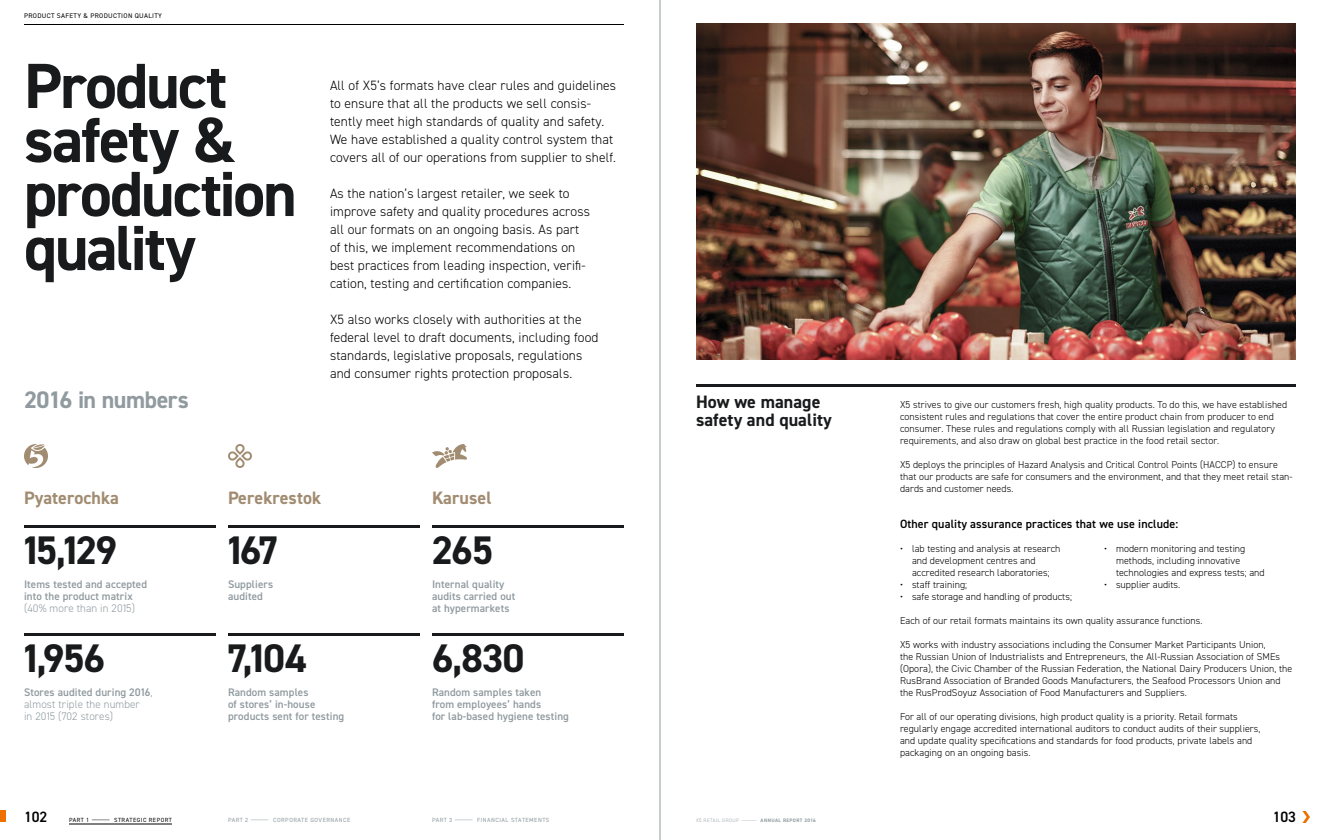
<style>
.page{position:relative;width:1320px;height:840px;background:#fff}
.page>*{position:absolute;margin:0;border:0;box-sizing:border-box;transform-origin:0 0}
.t1{font:700 64px/54px "DIN2014";letter-spacing:-.03em;color:#181a1b}
.t2{font:700 40px "DIN2014";letter-spacing:-.025em;color:#181a1b}
.t3{font:700 24px "DIN2014";letter-spacing:-.015em;color:#909a9f}
.t4{font:700 18px "DIN2014";letter-spacing:.005em;color:#a18c71}
.t5{font:700 18px/18px "DIN2014";letter-spacing:.005em;color:#181a1b}
.t6{font:600 15px "DIN2014";color:#000}
.t7{font:300 13.5px/18px "DIN2014";letter-spacing:.01em;color:#000}
.t8{font:600 12px "DIN2014";letter-spacing:.01em;color:#000}
.t9{font:600 11px/12px "DIN2014";letter-spacing:.01em;color:#909a9f}
.t10{font:300 11px/12px "DIN2014";letter-spacing:.01em;color:#909a9f}
.t11{font:300 10px/12px "DIN2014";letter-spacing:.01em;color:#000}
.t12{font:6.7px "DIN2014";letter-spacing:.05em;color:#000}
.t13{font:6px "DIN2014";letter-spacing:.08em;color:#909a9f}
.t14{font:6px "DIN2014";letter-spacing:.08em;color:#000}
.t15{font:700 5px "DIN2014";letter-spacing:.08em;color:#909a9f}
.s1{font-weight:600}
.s2{font-weight:300}
</style>
<div class="page">
<hr style="left:24px;top:24px;width:600px;height:1px;background:#000">
<hr style="left:24px;top:525px;width:192px;height:3px;background:#181a1b">
<hr style="left:24px;top:633px;width:192px;height:3px;background:#181a1b">
<hr style="left:228px;top:525px;width:192px;height:3px;background:#181a1b">
<hr style="left:228px;top:633px;width:192px;height:3px;background:#181a1b">
<hr style="left:432px;top:525px;width:192px;height:3px;background:#181a1b">
<hr style="left:432px;top:633px;width:192px;height:3px;background:#181a1b">
<svg style="left:24px;top:444px;width:24px;height:24px"></svg>
<svg style="left:228px;top:444px;width:24px;height:24px"></svg>
<svg style="left:432px;top:444px;width:35px;height:24px"></svg>
<hr style="left:696px;top:384px;width:600px;height:3px;background:#181a1b">
<img style="left:696px;top:24px;width:600px;height:336px">
<svg style="left:1302px;top:811px;width:8px;height:12px"></svg>
<div style="left:0;top:810px;width:6px;height:12px;background:#ee7100"></div>
<hr style="left:660px;top:0;width:1px;height:840px;background:#909a9f">
<hr style="left:69px;top:824px;width:103px;height:1px;background:#000">
<p class="t12" style="left:24px;top:12px;width:140px">PRODUCT SAFETY &amp; PRODUCTION QUALITY</p>
<h1 class="t1" style="left:24px;top:58px;width:274px">Product safety &amp; production quality</h1>
<h3 class="t3" style="left:24px;top:384px;width:166px">2016 in numbers</h3>
<p class="t7" style="left:330px;top:76px;width:288px">All of X5’s formats have clear rules and guidelines to ensure that all the products we sell consis&shy;tently meet high standards of quality and safety.<br>We have established a quality control system that covers all of our operations from supplier to shelf.</p>
<p class="t7" style="left:330px;top:184px;width:261px">As the nation’s largest retailer, we seek to improve safety and quality procedures across all our formats on an ongoing basis. As part of this, we implement recommendations on best practices from leading inspection, verifi&shy;cation, testing and certification companies.</p>
<h3 class="t7" style="left:330px;top:310px;width:270px">X5 also works closely with authorities at the federal level to draft documents, including food standards, legislative proposals, regulations and consumer rights protection proposals.</h3>
<h3 class="t4" style="left:24px;top:486px;width:97px">Pyaterochka</h3>
<h2 class="t2" style="left:24px;top:524px;width:95px">15,129</h2>
<p class="t9" style="left:24px;top:578px;width:125px">Items tested and accepted into the product matrix</p>
<p class="t10" style="left:24px;top:602px;width:113px">(40% more than in 2015)</p>
<h2 class="t2" style="left:24px;top:632px;width:83px">1,956</h2>
<p class="t10" style="left:24px;top:686px;width:130px"><span class="s1">Stores audited during 2016</span>, almost triple the number<br>in 2015 (702 stores)</p>
<h3 class="t4" style="left:228px;top:486px;width:95px">Perekrestok</h3>
<h2 class="t2" style="left:228px;top:524px;width:51px">167</h2>
<p class="t9" style="left:228px;top:578px;width:47px">Suppliers audited</p>
<h2 class="t2" style="left:228px;top:632px;width:81px">7,104</h2>
<p class="t9" style="left:228px;top:686px;width:118px">Random samples<br>of stores’ in-house products sent for testing</p>
<h3 class="t4" style="left:432px;top:486px;width:61px">Karusel</h3>
<h2 class="t2" style="left:432px;top:524px;width:63px">265</h2>
<p class="t9" style="left:432px;top:578px;width:85px">Internal quality audits carried out at hypermarkets</p>
<h2 class="t2" style="left:432px;top:632px;width:95px">6,830</h2>
<p class="t9" style="left:432px;top:686px;width:138px">Random samples taken<br>from employees’ hands<br>for lab-based hygiene testing</p>
<h3 class="t5" style="left:696px;top:393px;width:137px">How we manage safety and quality</h3>
<p class="t11" style="left:900px;top:399px;width:389px">X5 strives to give our customers fresh, high quality products. To do this, we have established consistent rules and regulations that cover the entire product chain from producer to end consumer. These rules and regulations comply with all Russian legislation and regulatory requirements, and also draw on global best practice in the food retail sector.</p>
<p class="t11" style="left:900px;top:459px;width:394px">X5 deploys the principles of Hazard Analysis and Critical Control Points (HACCP) to ensure that our products are safe for consumers and the environment, and that they meet retail stan&shy;dards and customer needs.</p>
<p class="t8" style="left:900px;top:516px;width:280px">Other quality assurance practices that we use include:</p>
<p class="t11" style="left:912px;top:543px;width:150px;text-indent:-12px">• lab testing and analysis at research and development centres and accredited research laboratories;</p>
<p class="t11" style="left:900px;top:579px;width:69px">• staff training;</p>
<p class="t11" style="left:900px;top:591px;width:174px">• safe storage and handling of products;</p>
<p class="t11" style="left:1116px;top:543px;width:150px;text-indent:-12px">• modern monitoring and testing methods, including innovative technologies and express tests; and</p>
<p class="t11" style="left:1104px;top:579px;width:78px">• supplier audits.</p>
<p class="t11" style="left:900px;top:615px;width:304px">Each of our retail formats maintains its own quality assurance functions.</p>
<p class="t11" style="left:900px;top:639px;width:394px">X5 works with industry associations including the Consumer Market Participants Union,<br>the Russian Union of Industrialists and Entrepreneurs, the All-Russian Association of SMEs (Opora), the Civic Chamber of the Russian Federation, the National Dairy Producers Union, the RusBrand Association of Branded Goods Manufacturers, the Seafood Processors Union and the RusProdSoyuz Association of Food Manufacturers and Suppliers.</p>
<p class="t11" style="left:900px;top:711px;width:362px">For all of our operating divisions, high product quality is a priority. Retail formats regularly engage accredited international auditors to conduct audits of their suppliers, and update quality specifications and standards for food products, private labels and packaging on an ongoing basis.</p>
<h3 class="t6" style="left:24px;top:807px;width:25px">102</h3>
<p class="t14" style="left:69px;top:816px;width:104px">PART 1 — STRATEGIC REPORT</p>
<p class="t13" style="left:228px;top:816px;width:124px">PART 2 — CORPORATE GOVERNANCE</p>
<p class="t13" style="left:432px;top:816px;width:119px">PART 3 — FINANCIAL STATEMENTS</p>
<p class="t15" style="left:696px;top:817px;width:121px"><span class="s2">X5 RETAIL GROUP —</span>ANNUAL REPORT 2016</p>
<h3 class="t6" style="left:1273px;top:807px;width:25px">103</h3>
</div>
